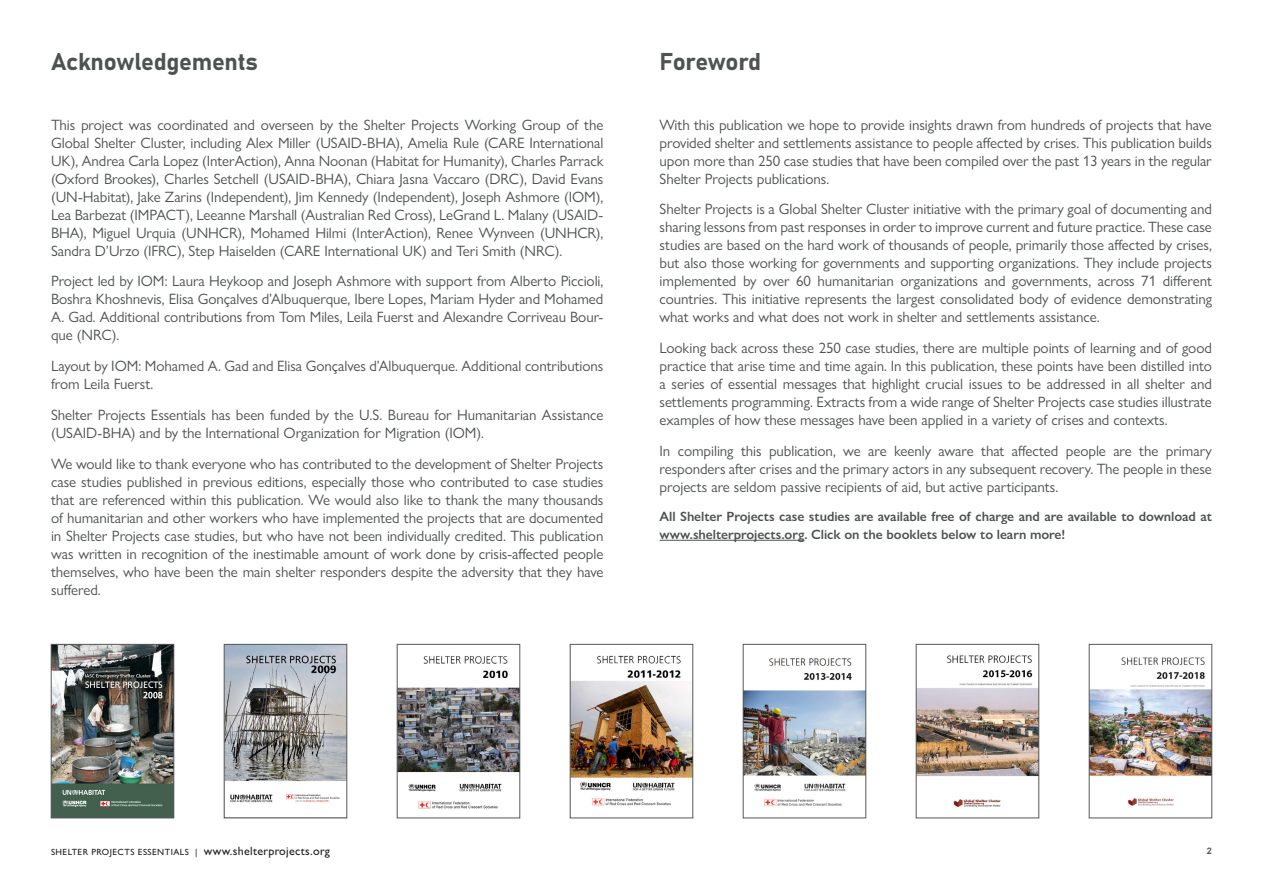
<style>
.page{position:relative;width:1263px;height:893px;background:#fff}
.page>*{position:absolute;margin:0;border:0;box-sizing:border-box;transform-origin:0 0}
.Paragraph_Style_2{font:24px "Bahnschrift";letter-spacing:-.01em;color:#4e5252}
.Case_Study_Body{font:15px/18px "Gill Sans Nova";letter-spacing:-.005em;color:#4e5252;text-align:justify}
.Case_Study_Body-2{font:600 13.5px/18px "Gill Sans Nova";letter-spacing:-.005em;color:#4e5252}
.t1{font:500 9px "Gill Sans MT Pro";letter-spacing:.05em;color:#231f20}
.t2{font:700 9px "Arial";color:#57585a}
.s1{font-size:12px}
</style>
<div class="page">
<hr style="left:659px;top:540px;width:145px;height:1px;background:#4e5252">
<img style="left:53px;top:646px;width:119px;height:170px">
<div style="left:51px;top:644px;width:123px;height:174px;border:1px solid #57585a"></div>
<img style="left:572px;top:655px;width:119px;height:151px">
<div style="left:570px;top:644px;width:123px;height:174px;border:1px solid #57585a"></div>
<img style="left:745px;top:658px;width:119px;height:148px">
<div style="left:743px;top:644px;width:123px;height:174px;border:1px solid #57585a"></div>
<img style="left:226px;top:646px;width:119px;height:157px">
<div style="left:224px;top:644px;width:123px;height:174px;border:1px solid #57585a"></div>
<img style="left:918px;top:655px;width:119px;height:153px">
<div style="left:916px;top:644px;width:123px;height:174px;border:1px solid #57585a"></div>
<img style="left:399px;top:656px;width:119px;height:153px">
<div style="left:397px;top:644px;width:123px;height:174px;border:1px solid #57585a"></div>
<img style="left:1091px;top:657px;width:119px;height:149px">
<div style="left:1089px;top:644px;width:123px;height:174px;border:1px solid #57585a"></div>
<p class="Paragraph_Style_2" style="left:51px;top:43px;width:208px">Acknowledgements</p>
<p class="Case_Study_Body" style="left:51px;top:115px;width:554px">This project was coordinated and overseen by the Shelter Projects Working Group of the Global Shelter Cluster, including Alex Miller (USAID-BHA), Amelia Rule (CARE International UK), Andrea Carla Lopez (InterAction), Anna Noonan (Habitat for Humanity), Charles Parrack (Oxford Brookes), Charles Setchell (USAID-BHA), Chiara Jasna Vaccaro (DRC), David Evans (UN-Habitat), Jake Zarins (Independent), Jim Kennedy (Independent), Joseph Ashmore (IOM), Lea Barbezat (IMPACT), Leeanne Marshall (Australian Red Cross), LeGrand L. Malany (USAID-BHA), Miguel Urquia (UNHCR), Mohamed Hilmi (InterAction), Renee Wynveen (UNHCR), Sandra D’Urzo (IFRC), Step Haiselden (CARE International UK) and Teri Smith (NRC).</p>
<p class="Case_Study_Body" style="left:51px;top:272px;width:554px">Project led by IOM: Laura Heykoop and Joseph Ashmore with support from Alberto Piccioli, Boshra Khoshnevis, Elisa Gonçalves d’Albuquerque, Ibere Lopes, Mariam Hyder and Mohamed A. Gad. Additional contributions from Tom Miles, Leila Fuerst and Alexandre Corriveau Bour&shy;que (NRC).</p>
<p class="Case_Study_Body" style="left:51px;top:357px;width:554px">Layout by IOM: Mohamed A. Gad and Elisa Gonçalves d’Albuquerque. Additional contributions from Leila Fuerst.</p>
<p class="Case_Study_Body" style="left:51px;top:406px;width:554px">Shelter Projects Essentials has been funded by the U.S. Bureau for Humanitarian Assistance (USAID-BHA) and by the International Organization for Migration (IOM).</p>
<p class="Case_Study_Body" style="left:51px;top:454px;width:554px">We would like to thank everyone who has contributed to the development of Shelter Projects case studies published in previous editions, especially those who contributed to case studies that are referenced within this publication. We would also like to thank the many thousands of humanitarian and other workers who have implemented the projects that are documented in Shelter Projects case studies, but who have not been individually credited. This publication was written in recognition of the inestimable amount of work done by crisis-affected people themselves, who have been the main shelter responders despite the adversity that they have suffered.</p>
<p class="Paragraph_Style_2" style="left:659px;top:43px;width:103px">Foreword</p>
<p class="Case_Study_Body" style="left:659px;top:115px;width:554px">With this publication we hope to provide insights drawn from hundreds of projects that have provided shelter and settlements assistance to people affected by crises. This publication builds upon more than 250 case studies that have been compiled over the past 13 years in the regular Shelter Projects publications.</p>
<p class="Case_Study_Body" style="left:659px;top:200px;width:554px">Shelter Projects is a Global Shelter Cluster initiative with the primary goal of documenting and sharing lessons from past responses in order to improve current and future practice. These case studies are based on the hard work of thousands of people, primarily those affected by crises, but also those working for governments and supporting organizations. They include projects implemented by over 60 humanitarian organizations and governments, across 71 different countries. This initiative represents the largest consolidated body of evidence demonstrating what works and what does not work in shelter and settlements assistance.</p>
<p class="Case_Study_Body" style="left:659px;top:339px;width:554px">Looking back across these 250 case studies, there are multiple points of learning and of good practice that arise time and time again. In this publication, these points have been distilled into a series of essential messages that highlight crucial issues to be addressed in all shelter and settlements programming. Extracts from a wide range of Shelter Projects case studies illustrate examples of how these messages have been applied in a variety of crises and contexts.</p>
<p class="Case_Study_Body" style="left:659px;top:442px;width:554px">In compiling this publication, we are keenly aware that affected people are the primary responders after crises and the primary actors in any subsequent recovery. The people in these projects are seldom passive recipients of aid, but active participants.</p>
<p class="Case_Study_Body-2" style="left:659px;top:507px;width:554px">All Shelter Projects case studies are available free of charge and are available to download at www.shelterprojects.org. Click on the booklets below to learn more!</p>
<p class="t1" style="left:51px;top:847px;width:281px">SHELTER PROJECTS ESSENTIALS | <span class="s1">www.shelterprojects.org</span></p>
<p class="t2" style="left:1207px;top:844px;width:7px">2</p>
</div>
